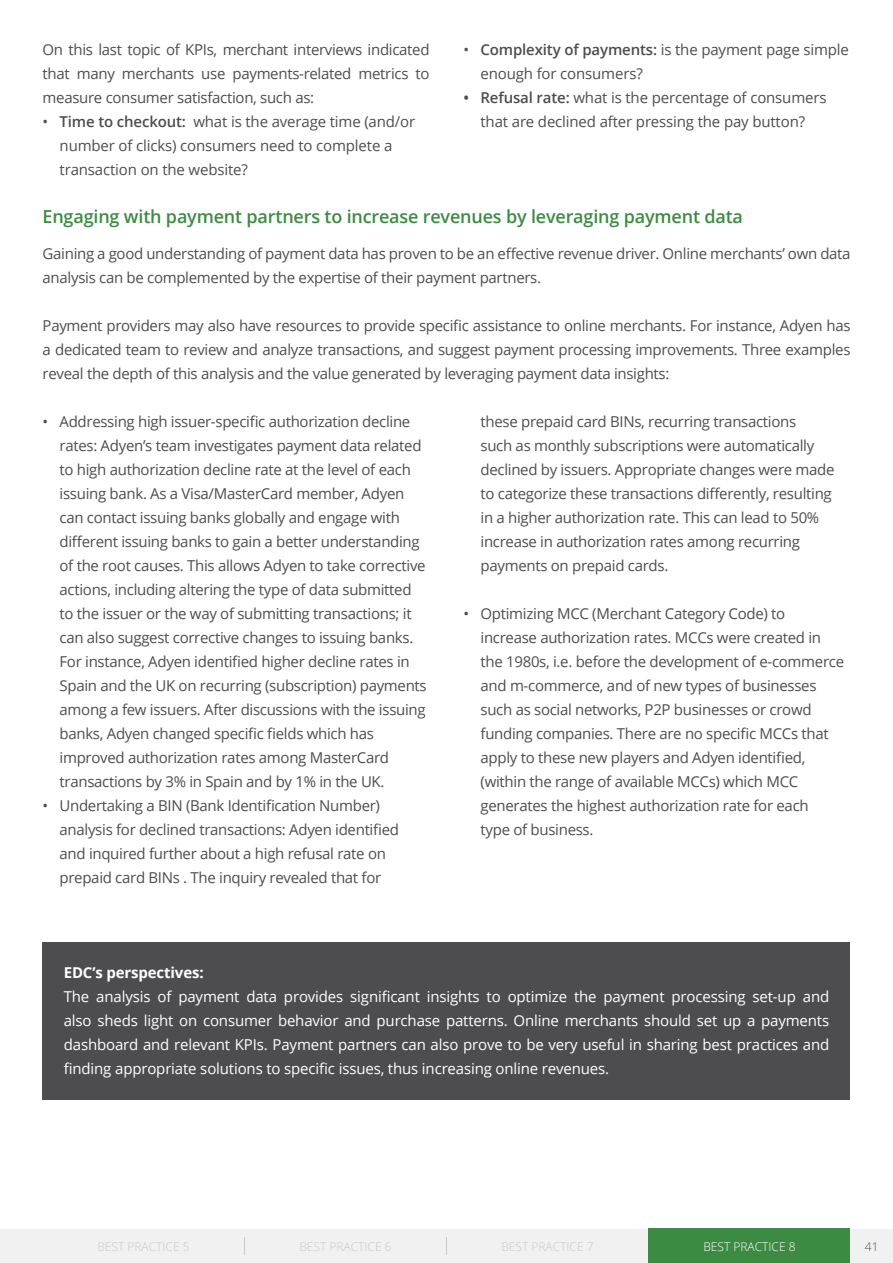
<style>
.page{position:relative;width:893px;height:1263px;background:#fff}
.page>*{position:absolute;margin:0;border:0;box-sizing:border-box;transform-origin:0 0}
.t1{font:600 18px "Open Sans";letter-spacing:-.01em;color:#3c8b42}
.t2{font:15px/24px "Open Sans";letter-spacing:-.02em;color:#4d4d4f}
.t3{font:15px/24px "Open Sans";letter-spacing:-.01em;color:#fff;text-align:justify}
.t4{font:700 15px "Open Sans";letter-spacing:-.01em;color:#fff}
.t5{font:300 12px "Open Sans";color:#c7c8ca}
.t6{font:300 12px "Open Sans";color:#fff}
.t7{font:300 12px "Open Sans";color:#4d4d4f}
.s1{font-weight:600}
</style>
<div class="page">
<div style="left:43px;top:942px;width:807px;height:157px;background:#4d4d4f"></div>
<div style="left:0;top:1229px;width:893px;height:34px;background:#f1f1f2"></div>
<div style="left:648px;top:1229px;width:202px;height:34px;background:#3c8b42"></div>
<svg style="left:446px;top:1237px;width:1px;height:17px"></svg>
<svg style="left:244px;top:1237px;width:1px;height:17px"></svg>
<p class="t2" style="left:43px;top:37px;width:388px;text-align:justify">On this last topic of KPIs, merchant interviews indicated that many merchants use payments-related metrics to measure consumer satisfaction, such as:</p>
<p class="t2" style="left:60px;top:109px;width:357px;text-indent:-17px">• <span class="s1">Time to checkout:</span> what is the average time (and/or number of clicks) consumers need to complete a transaction on the website?</p>
<p class="t2" style="left:480px;top:37px;width:370px;text-indent:-17px">• <span class="s1">Complexity of payments:</span> is the payment page simple enough for consumers?</p>
<p class="t2" style="left:463px;top:85px;width:365px;text-align:center"><span class="s1">• Refusal rate:</span> what is the percentage of consumers that are declined after pressing the pay button?</p>
<p class="t1" style="left:43px;top:204px;width:702px">Engaging with payment partners to increase revenues by leveraging payment data</p>
<p class="t2" style="left:43px;top:241px;width:809px">Gaining a good understanding of payment data has proven to be an effective revenue driver. Online merchants’ own data analysis can be complemented by the expertise of their payment partners.</p>
<p class="t2" style="left:43px;top:313px;width:809px;text-align:justify">Payment providers may also have resources to provide specific assistance to online merchants. For instance, Adyen has a dedicated team to review and analyze transactions, and suggest payment processing improvements. Three examples reveal the depth of this analysis and the value generated by leveraging payment data insights:</p>
<p class="t2" style="left:60px;top:409px;width:369px;text-indent:-17px">• Addressing high issuer-specific authorization decline rates: Adyen’s team investigates payment data related to high authorization decline rate at the level of each issuing bank. As a Visa/MasterCard member, Adyen can contact issuing banks globally and engage with different issuing banks to gain a better understanding of the root causes. This allows Adyen to take corrective actions, including altering the type of data submitted to the issuer or the way of submitting transactions; it can also suggest corrective changes to issuing banks.<br>For instance, Adyen identified higher decline rates in Spain and the UK on recurring (subscription) payments among a few issuers. After discussions with the issuing banks, Adyen changed specific fields which has improved authorization rates among MasterCard transactions by 3% in Spain and by 1% in the UK.</p>
<p class="t2" style="left:60px;top:793px;width:341px;text-indent:-17px">• Undertaking a BIN (Bank Identification Number) analysis for declined transactions: Adyen identified and inquired further about a high refusal rate on prepaid card BINs . The inquiry revealed that for</p>
<p class="t2" style="left:480px;top:409px;width:356px">these prepaid card BINs, recurring transactions<br>such as monthly subscriptions were automatically declined by issuers. Appropriate changes were made to categorize these transactions differently, resulting in a higher authorization rate. This can lead to 50% increase in authorization rates among recurring payments on prepaid cards.</p>
<p class="t2" style="left:481px;top:601px;width:365px;text-indent:-17px">• Optimizing MCC (Merchant Category Code) to increase authorization rates. MCCs were created in the 1980s, i.e. before the development of e-commerce and m-commerce, and of new types of businesses such as social networks, P2P businesses or crowd funding companies. There are no specific MCCs that apply to these new players and Adyen identified, (within the range of available MCCs) which MCC generates the highest authorization rate for each<br>type of business.</p>
<p class="t4" style="left:64px;top:962px;width:141px">EDC’s perspectives:</p>
<p class="t3" style="left:64px;top:984px;width:767px">The analysis of payment data provides significant insights to optimize the payment processing set-up and also sheds light on consumer behavior and purchase patterns. Online merchants should set up a payments dashboard and relevant KPIs. Payment partners can also prove to be very useful in sharing best practices and finding appropriate solutions to specific issues, thus increasing online revenues.</p>
<p class="t5" style="left:97px;top:1238px;width:94px">BEST PRACTICE 5</p>
<p class="t5" style="left:299px;top:1238px;width:94px">BEST PRACTICE 6</p>
<p class="t5" style="left:501px;top:1238px;width:94px">BEST PRACTICE 7</p>
<p class="t6" style="left:703px;top:1238px;width:94px">BEST PRACTICE 8</p>
<p class="t7" style="left:865px;top:1238px;width:15px">41</p>
</div>
